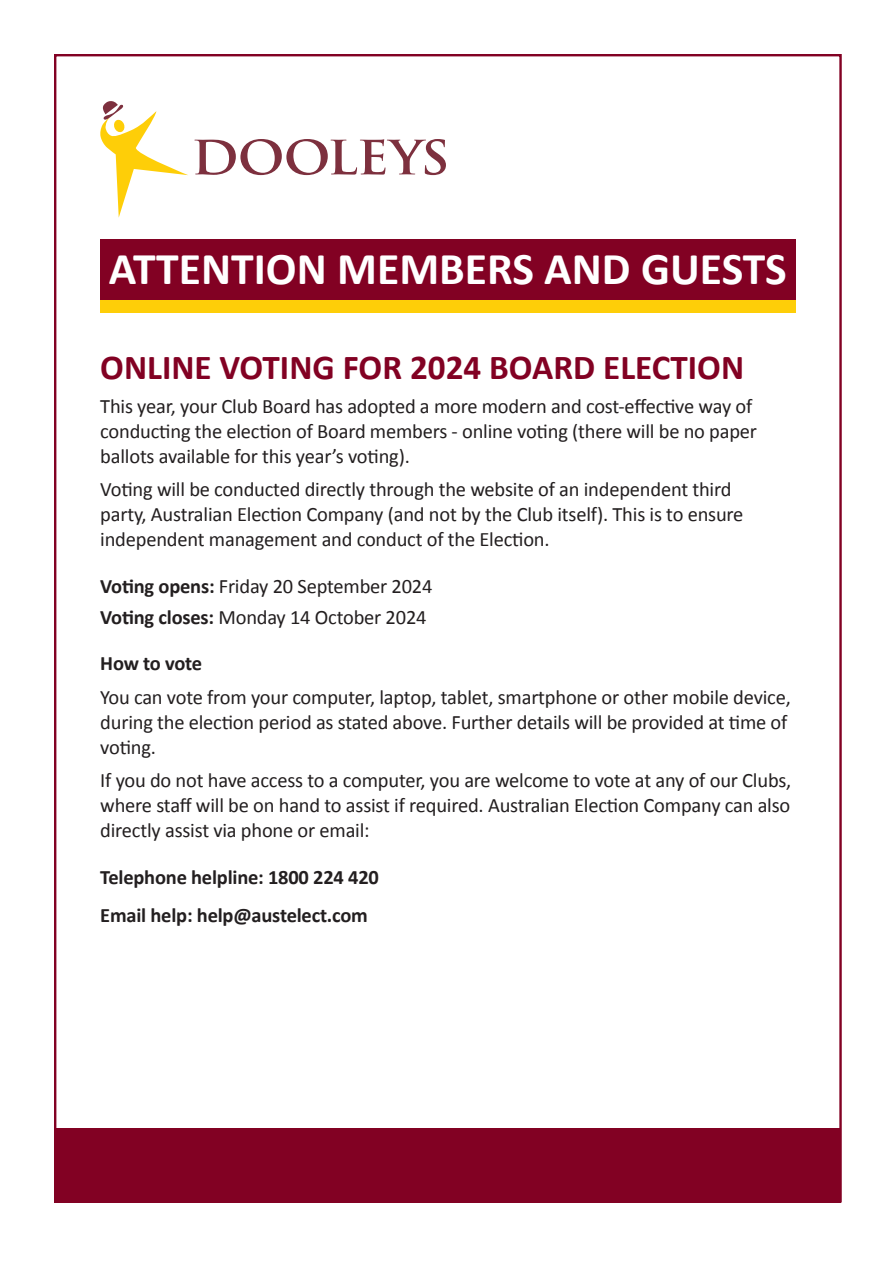
<style>
.page{position:relative;width:893px;height:1263px;background:#fff}
.page>*{position:absolute;margin:0;border:0;box-sizing:border-box;transform-origin:0 0}
.t1{font:700 45.6px "Calibri";color:#fff}
.t2{font:700 35.1px "Calibri";color:#820123}
.t3{font:20.4px/24.9px "Calibri";letter-spacing:-.01em;color:#231f20}
.t4{font:700 20.4px "Calibri";letter-spacing:-.01em;color:#231f20}
.s1{font-weight:700}
</style>
<div class="page">
<div style="left:100px;top:253px;width:695px;height:60px;background:#fece08"></div>
<svg style="left:194px;top:139px;width:252px;height:36px"></svg>
<svg style="left:100px;top:101px;width:88px;height:117px"></svg>
<div style="left:100px;top:239px;width:695px;height:60px;background:#820123"></div>
<div style="left:54px;top:1128px;width:787px;height:75px;background:#820123"></div>
<p class="t1" style="left:109px;top:240px;width:679px">ATTENTION MEMBERS AND GUESTS</p>
<p class="t2" style="left:100px;top:346px;width:645px">ONLINE VOTING FOR 2024 BOARD ELECTION</p>
<p class="t3" style="left:100px;top:393px;width:658px">This year, your Club Board has adopted a more modern and cost-effective way of conducting the election of Board members - online voting (there will be no paper ballots available for this year’s voting).</p>
<p class="t3" style="left:100px;top:476px;width:645px">Voting will be conducted directly through the website of an independent third party, Australian Election Company (and not by the Club itself). This is to ensure independent management and conduct of the Election.</p>
<p class="t3" style="left:100px;top:573px;width:334px"><span class="s1">Voting opens:</span> Friday 20 September 2024</p>
<p class="t3" style="left:100px;top:603px;width:328px"><span class="s1">Voting closes:</span> Monday 14 October 2024</p>
<p class="t4" style="left:100px;top:651px;width:103px">How to vote</p>
<p class="t3" style="left:100px;top:684px;width:692px">You can vote from your computer, laptop, tablet, smartphone or other mobile device, during the election period as stated above. Further details will be provided at time of voting.</p>
<p class="t3" style="left:100px;top:767px;width:693px;text-align:justify">If you do not have access to a computer, you are welcome to vote at any of our Clubs, where staff will be on hand to assist if required. Australian Election Company can also directly assist via phone or email:</p>
<p class="t4" style="left:100px;top:864px;width:280px">Telephone helpline: 1800 224 420</p>
<p class="t4" style="left:100px;top:902px;width:269px">Email help: help@austelect.com</p>
</div>
